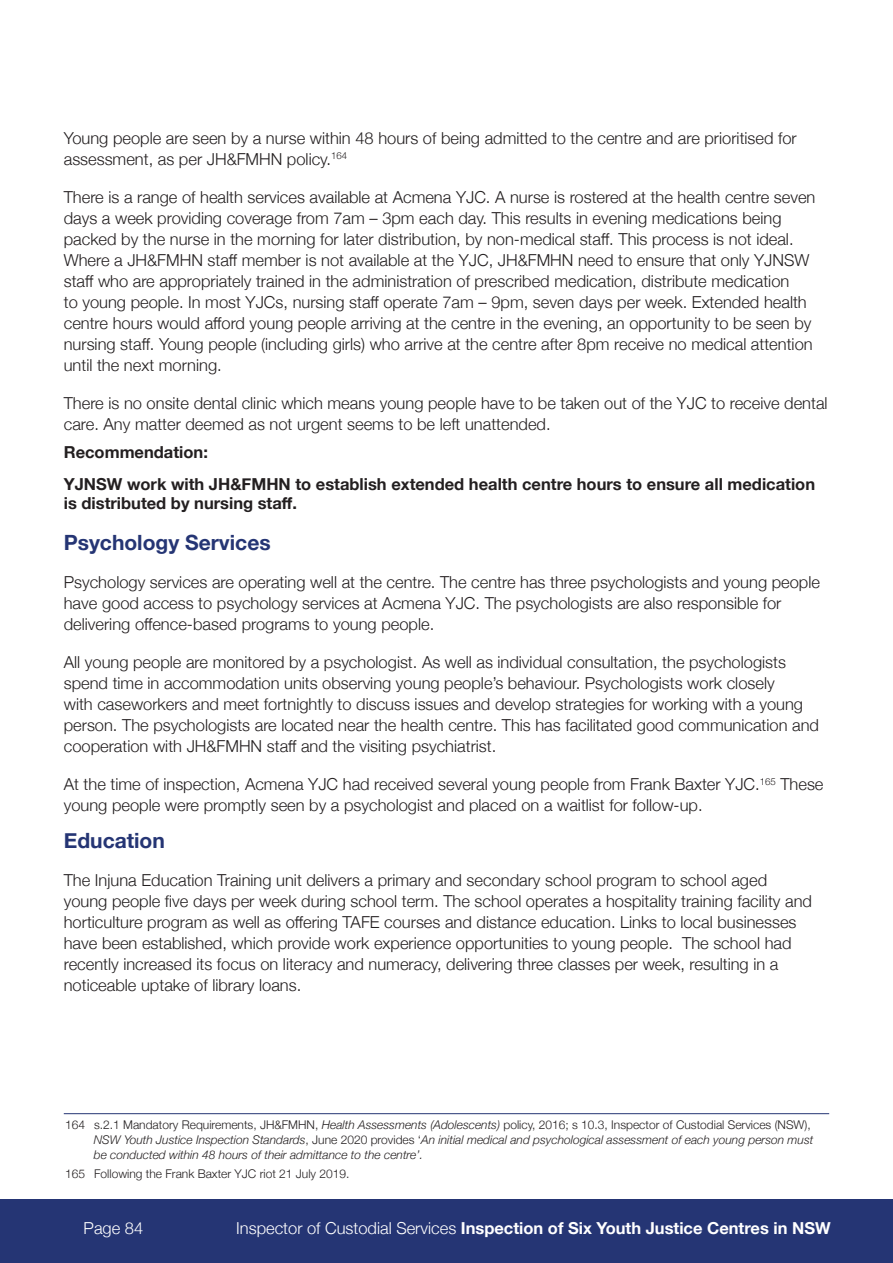
<style>
.page{position:relative;width:893px;height:1263px;background:#fff}
.page>*{position:absolute;margin:0;border:0;box-sizing:border-box;transform-origin:0 0}
.Heading_2{font:700 21px "Helvetica Neue";color:#253574}
.Body_Copy{font:300 16.5px/21px "Helvetica Neue";color:#231f20}
.Reccommendation_Styl{font:700 16.5px/19.5px "Helvetica Neue";color:#231f20}
.t1{font:700 16.5px "Helvetica Neue";color:#fff}
.t2{font:300 16.5px "Helvetica Neue";color:#fff}
.Footnote_Text{font:italic 300 12px/15px "Helvetica Neue";color:#231f20}
.Footnote_Text-2{font:300 12px "Helvetica Neue";color:#231f20}
.s1{font-style:normal}
.s2{font-weight:300}
</style>
<div class="page">
<div style="left:0;top:1199px;width:893px;height:64px;background:#253574"></div>
<hr style="left:64px;top:1113px;width:765px;height:1px;background:#253574">
<p class="Body_Copy" style="left:64px;top:126px;width:734px">Young people are seen by a nurse within 48 hours of being admitted to the centre and are prioritised for assessment, as per JH&amp;FMHN policy.<sup>164</sup></p>
<p class="Body_Copy" style="left:64px;top:185px;width:753px">There is a range of health services available at Acmena YJC. A nurse is rostered at the health centre seven days a week providing coverage from 7am – 3pm each day. This results in evening medications being packed by the nurse in the morning for later distribution, by non-medical staff. This process is not ideal.<br>Where a JH&amp;FMHN staff member is not available at the YJC, JH&amp;FMHN need to ensure that only YJNSW staff who are appropriately trained in the administration of prescribed medication, distribute medication<br>to young people. In most YJCs, nursing staff operate 7am – 9pm, seven days per week. Extended health centre hours would afford young people arriving at the centre in the evening, an opportunity to be seen by nursing staff. Young people (including girls) who arrive at the centre after 8pm receive no medical attention until the next morning.</p>
<p class="Body_Copy" style="left:64px;top:391px;width:765px">There is no onsite dental clinic which means young people have to be taken out of the YJC to receive dental care. Any matter deemed as not urgent seems to be left unattended.</p>
<p class="Reccommendation_Styl" style="left:64px;top:442px;width:146px">Recommendation:</p>
<p class="Reccommendation_Styl" style="left:64px;top:475px;width:753px">YJNSW work with JH&amp;FMHN to establish extended health centre hours to ensure all medication is distributed by nursing staff.</p>
<p class="Heading_2" style="left:64px;top:526px;width:208px">Psychology Services</p>
<p class="Body_Copy" style="left:64px;top:570px;width:758px">Psychology services are operating well at the centre. The centre has three psychologists and young people have good access to psychology services at Acmena YJC. The psychologists are also responsible for delivering offence-based programs to young people.</p>
<p class="Body_Copy" style="left:64px;top:650px;width:757px">All young people are monitored by a psychologist. As well as individual consultation, the psychologists spend time in accommodation units observing young people’s behaviour. Psychologists work closely<br>with caseworkers and meet fortnightly to discuss issues and develop strategies for working with a young person. The psychologists are located near the health centre. This has facilitated good communication and cooperation with JH&amp;FMHN staff and the visiting psychiatrist.</p>
<p class="Body_Copy" style="left:64px;top:772px;width:761px">At the time of inspection, Acmena YJC had received several young people from Frank Baxter YJC.<sup>165</sup> These young people were promptly seen by a psychologist and placed on a waitlist for follow-up.</p>
<p class="Heading_2" style="left:64px;top:824px;width:103px">Education</p>
<p class="Body_Copy" style="left:64px;top:868px;width:750px">The Injuna Education Training unit delivers a primary and secondary school program to school aged young people five days per week during school term. The school operates a hospitality training facility and horticulture program as well as offering TAFE courses and distance education. Links to local businesses have been established, which provide work experience opportunities to young people. The school had recently increased its focus on literacy and numeracy, delivering three classes per week, resulting in a noticeable uptake of library loans.</p>
<p class="Footnote_Text" style="left:94px;top:1116px;width:721px;text-indent:-28px"><span class="s1">164 s.2.1 Mandatory Requirements, JH&amp;FMHN,</span> Health Assessments (Adolescents) <span class="s1">policy, 2016; s 10.3, Inspector of Custodial Services (NSW),<br></span>NSW Youth Justice Inspection Standards<span class="s1">, June 2020 provides ‘</span>An initial medical and psychological assessment of each young person must be conducted within 48 hours of their admittance to the centre’.</p>
<p class="Footnote_Text-2" style="left:65px;top:1164px;width:286px">165 Following the Frank Baxter YJC riot 21 July 2019.</p>
<p class="t2" style="left:84px;top:1215px;width:61px">Page 84</p>
<p class="t1" style="left:236px;top:1215px;width:596px"><span class="s2">Inspector of Custodial Services</span> Inspection of Six Youth Justice Centres in NSW</p>
</div>
